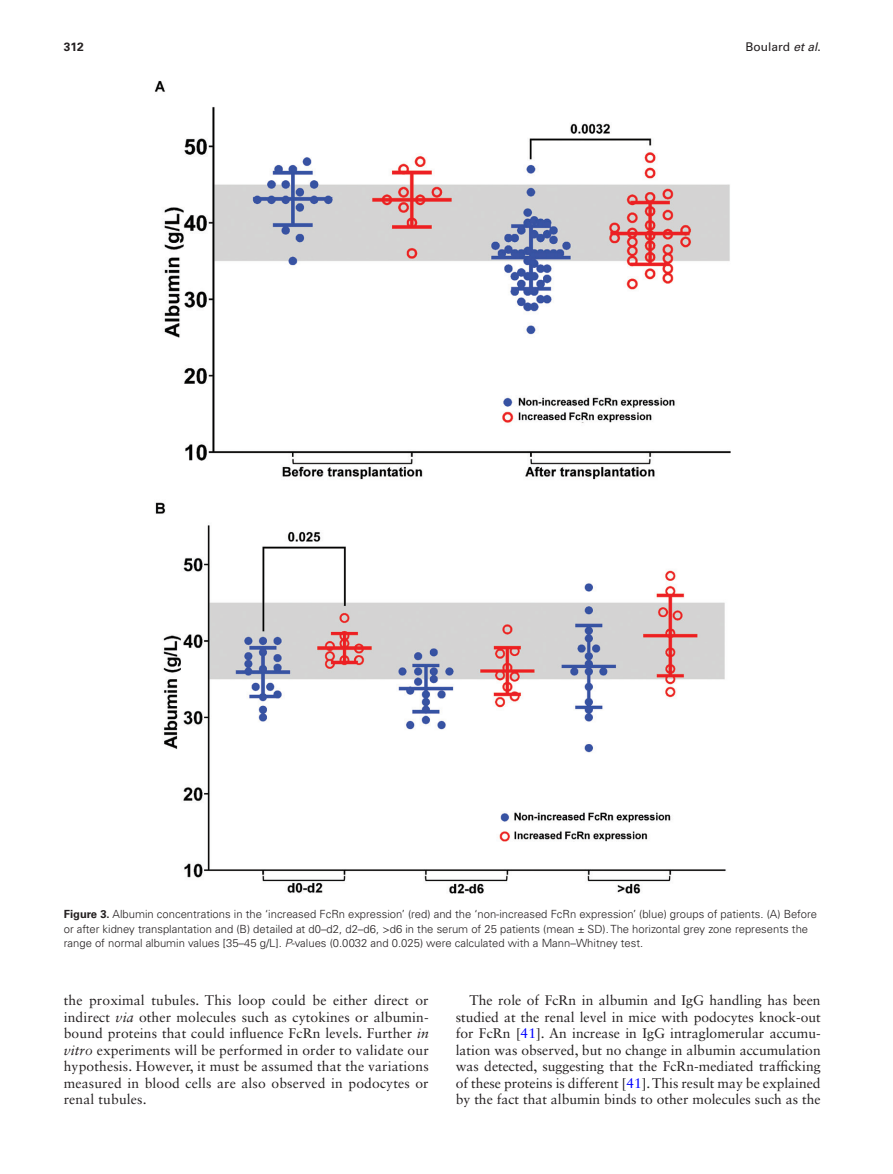
<style>
.page{position:relative;width:893px;height:1174px;background:#fff}
.page>*{position:absolute;margin:0;border:0;box-sizing:border-box;transform-origin:0 0}
.t1{font:13.8px/16.5px "Sabon LT Std";letter-spacing:.005em;color:#231f20;text-align:justify}
.t2{font:12px "Univers LT Std";color:#231f20}
.t3{font:700 12px "Univers LT Std";color:#231f20}
.t4{font:300 11.25px/14.2px "Univers LT Std";color:#231f20}
.s1{font-style:italic}
.s2{font-weight:700}
.s3{color:#00f}
</style>
<div class="page">
<img style="left:154px;top:81px;width:576px;height:812px">
<p class="t3" style="left:64px;top:40px;width:22px">312</p>
<p class="t2" style="left:745px;top:40px;width:77px">Boulard <span class="s1">et al</span>.</p>
<p class="t4" style="left:64px;top:907px;width:755px"><span class="s2">Figure 3.</span> Albumin concentrations in the ‘increased FcRn expression’ (red) and the ‘non-increased FcRn expression’ (blue) groups of patients. (A) Before or after kidney transplantation and (B) detailed at d0–d2, d2–d6, &gt;d6 in the serum of 25 patients (mean ± SD). The horizontal grey zone represents the range of normal albumin values [35–45 g/L]. <span class="s1">P</span>-values (0.0032 and 0.025) were calculated with a Mann–Whitney test.</p>
<p class="t1" style="left:64px;top:992px;width:366px">the proximal tubules. This loop could be either direct or indirect <span class="s1">via</span> other molecules such as cytokines or albumin&shy;bound proteins that could influence FcRn levels. Further <span class="s1">in vitro</span> experiments will be performed in order to validate our hypothesis. However, it must be assumed that the variations measured in blood cells are also observed in podocytes or renal tubules.</p>
<p class="t1" style="left:456px;top:992px;width:366px;text-indent:14px">The role of FcRn in albumin and IgG handling has been studied at the renal level in mice with podocytes knock-out for FcRn [<span class="s3">41</span>]. An increase in IgG intraglomerular accumu&shy;lation was observed, but no change in albumin accumulation was detected, suggesting that the FcRn-mediated trafficking of these proteins is different [<span class="s3">41</span>]. This result may be explained by the fact that albumin binds to other molecules such as the</p>
</div>
